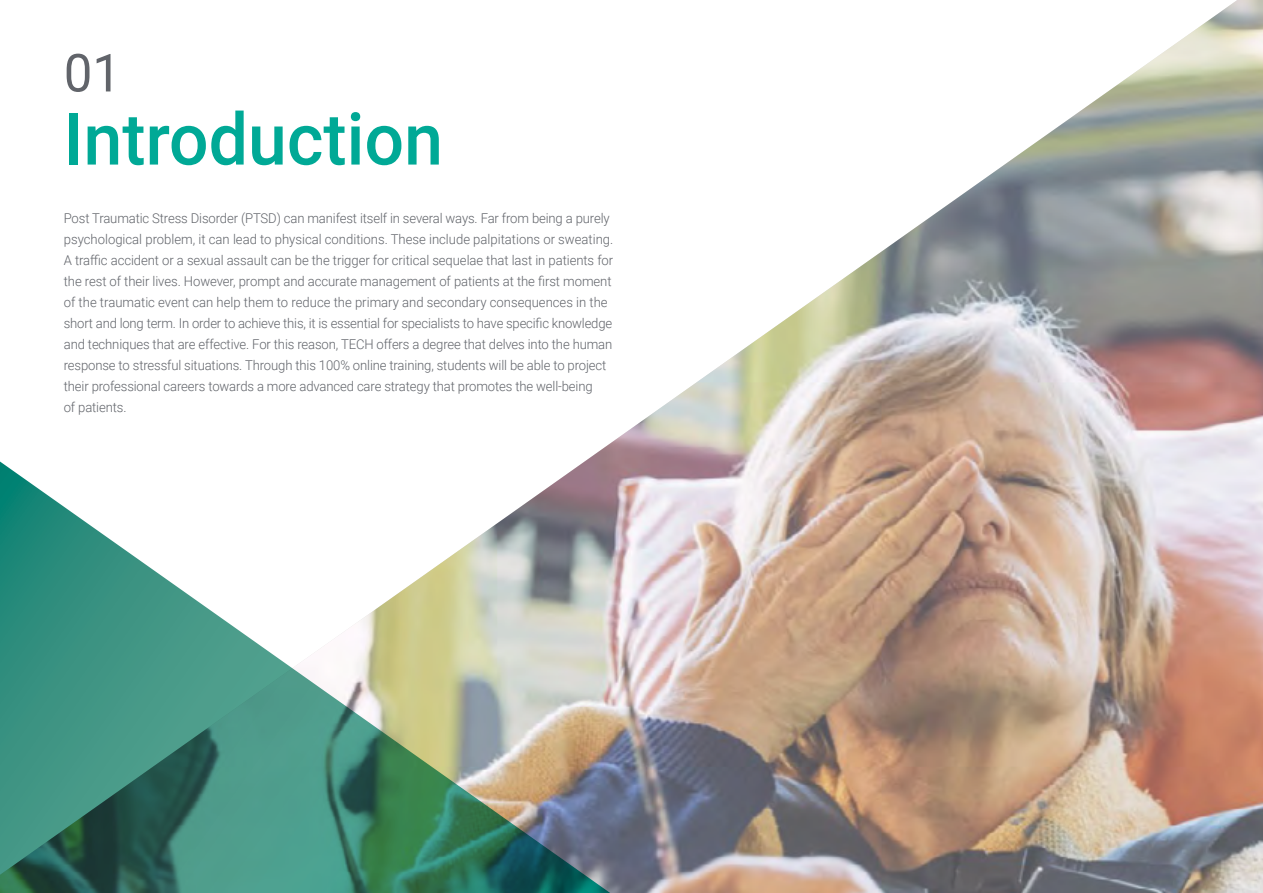
<style>
.page{position:relative;width:1263px;height:893px;background:#fff}
.page>*{position:absolute;margin:0;border:0;box-sizing:border-box;transform-origin:0 0}
.t1{font:500 72px "Roboto";color:#00a996}
.t2{font:52.5px "Roboto";color:#61646a}
.t3{font:300 13.5px/21px "Roboto";letter-spacing:-.01em;color:#61646a}
</style>
<div class="page">
<img style="left:606px;top:0;width:657px;height:893px">
<svg style="left:0;top:446px;width:640px;height:447px"></svg>
<h2 class="t2" style="left:64px;top:36px;width:59px">01</h2>
<h1 class="t1" style="left:64px;top:89px;width:381px">Introduction</h1>
<p class="t3" style="left:64px;top:207px;width:551px">Post Traumatic Stress Disorder (PTSD) can manifest itself in several ways. Far from being a purely psychological problem, it can lead to physical conditions. These include palpitations or sweating.<br>A traffic accident or a sexual assault can be the trigger for critical sequelae that last in patients for the rest of their lives. However, prompt and accurate management of patients at the first moment of the traumatic event can help them to reduce the primary and secondary consequences in the short and long term. In order to achieve this, it is essential for specialists to have specific knowledge and techniques that are effective. For this reason, TECH offers a degree that delves into the human response to stressful situations. Through this 100% online training, students will be able to project their professional careers towards a more advanced care strategy that promotes the well-being<br>of patients.</p>
</div>
